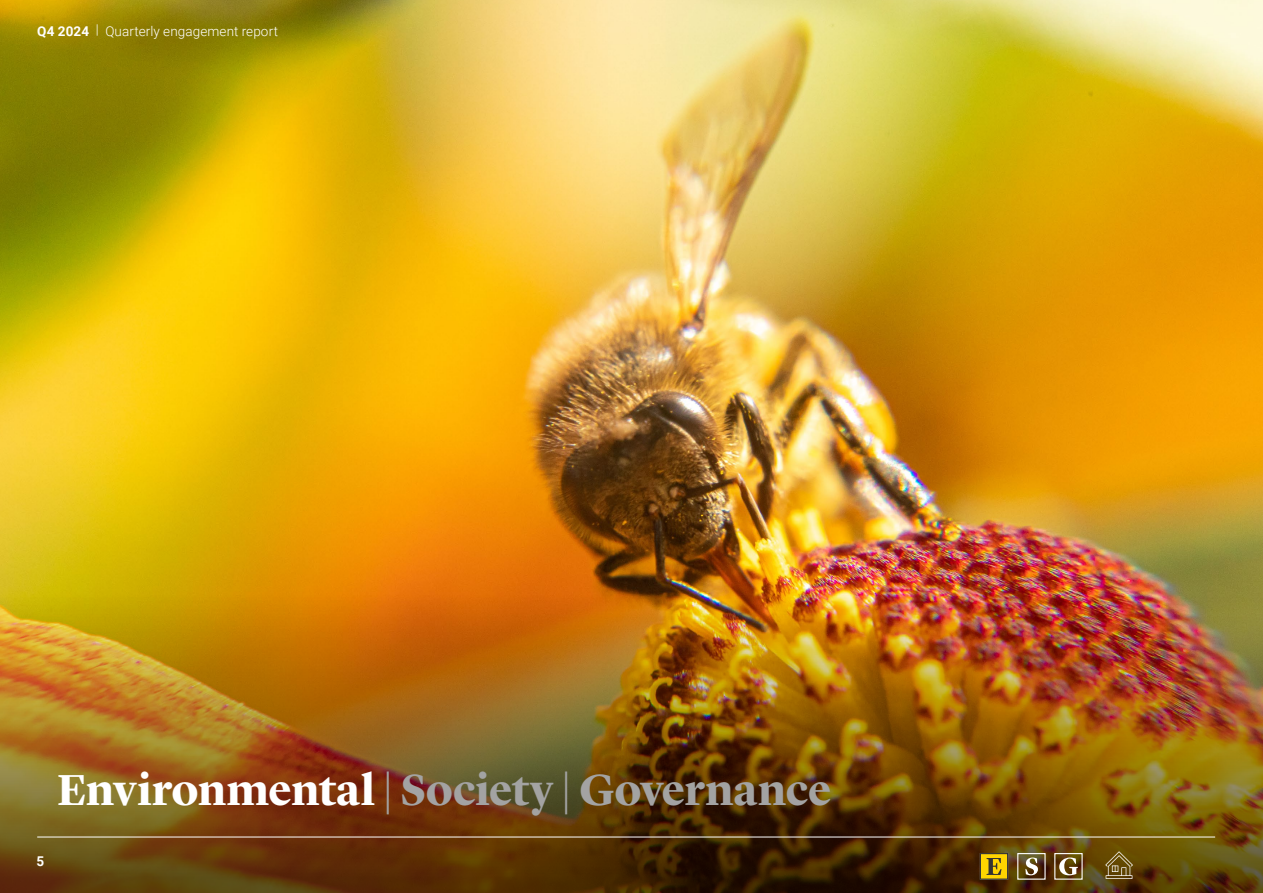
<style>
.page{position:relative;width:1263px;height:893px;background:#fff}
.page>*{position:absolute;margin:0;border:0;box-sizing:border-box;transform-origin:0 0}
.Body_copy_and_chart_header_-_Manually_ap{font:700 45px "Lyon Display";letter-spacing:-.005em;color:#a3a3a3}
.t1{font:300 13.5px "Roboto";letter-spacing:.01em;color:#fff}
.t2{font:700 13.5px "Roboto";color:#fff}
.s1{font-weight:700}
.s2{color:#fff}
</style>
<div class="page">
<img style="left:0;top:0;width:1263px;height:568px">
<img style="left:0;top:568px;width:1263px;height:325px">
<hr style="left:1106px;top:875px;width:26px;height:4px;background:#d1c8b9">
<hr style="left:1106px;top:876px;width:26px;height:2px;background:#fff">
<svg style="left:1105px;top:851px;width:28px;height:25px"></svg>
<div style="left:1017px;top:853px;width:28px;height:27px;border:1px solid #fff"></div>
<svg style="left:1025px;top:857px;width:13px;height:18px"></svg>
<svg style="left:1059px;top:857px;width:19px;height:18px"></svg>
<div style="left:980px;top:853px;width:28px;height:27px;background:#ffd500;border:1px solid #333"></div>
<svg style="left:986px;top:858px;width:15px;height:17px"></svg>
<hr style="left:37px;top:837px;width:1178px;height:1px;background:#fff">
<p class="t1" style="left:37px;top:21px;width:242px"><span class="s1">Q4 2024</span> | Quarterly engagement report</p>
<p class="Body_copy_and_chart_header_-_Manually_ap" style="left:57px;top:756px;width:776px"><span class="s2">Environmental</span> | Society | Governance</p>
<p class="t2" style="left:36px;top:852px;width:9px">5</p>
</div>
